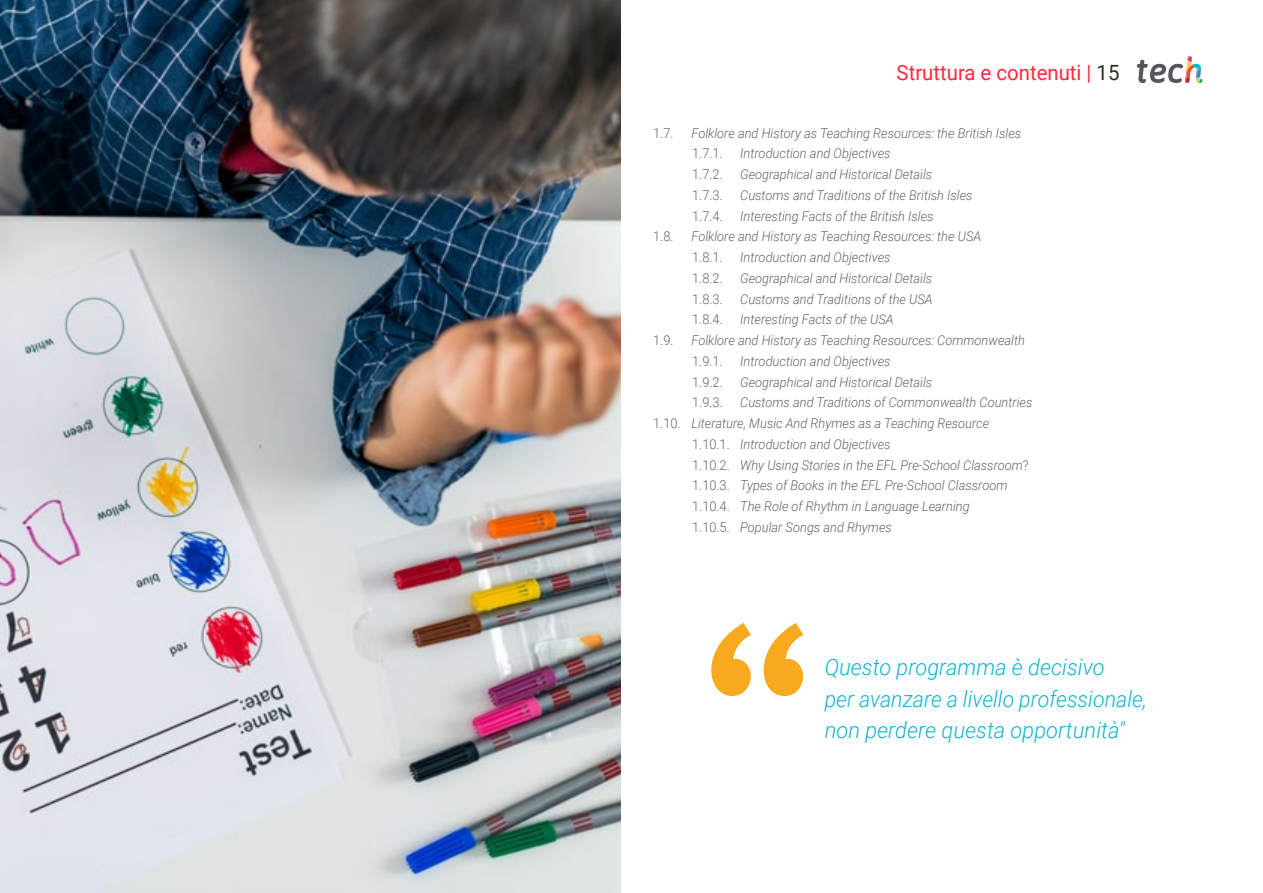
<style>
.page{position:relative;width:1263px;height:893px;background:#fff}
.page>*{position:absolute;margin:0;border:0;box-sizing:border-box;transform-origin:0 0}
.t1{font:italic 300 22.5px/31.5px "Roboto";color:#0fb6cf}
.t2{font:21px "Roboto";color:#ff293a}
.t3{font:italic 300 13.5px "Roboto";color:#61646a;scale:.95 1}
.t4{font:300 13.5px "Roboto";color:#61646a;scale:.95 1}
.s1{color:#312e20}
.s2{font-style:normal}
</style>
<div class="page">
<svg style="left:1137px;top:56px;width:65px;height:27px"></svg>
<img style="left:0;top:0;width:621px;height:893px">
<svg style="left:711px;top:623px;width:92px;height:73px"></svg>
<h2 class="t2" style="left:897px;top:57px;width:224px">Struttura e contenuti | <span class="s1">15</span></h2>
<p class="t4" style="left:653px;top:123px;width:23px">1.7.</p>
<p class="t3" style="left:691px;top:123px;width:349px">Folklore and History as Teaching Resources: the British Isles</p>
<p class="t4" style="left:692px;top:144px;width:34px">1.7.1.</p>
<p class="t3" style="left:740px;top:144px;width:160px">Introduction and Objectives</p>
<p class="t4" style="left:692px;top:165px;width:34px">1.7.2.</p>
<p class="t3" style="left:740px;top:165px;width:204px">Geographical and Historical Details</p>
<p class="t4" style="left:692px;top:186px;width:34px">1.7.3.</p>
<p class="t3" style="left:740px;top:186px;width:246px">Customs and Traditions of the British Isles</p>
<p class="t4" style="left:692px;top:206px;width:34px">1.7.4.</p>
<p class="t3" style="left:740px;top:206px;width:205px">Interesting Facts of the British Isles</p>
<p class="t4" style="left:653px;top:227px;width:23px">1.8.</p>
<p class="t3" style="left:691px;top:227px;width:307px">Folklore and History as Teaching Resources: the USA</p>
<p class="t4" style="left:692px;top:248px;width:34px">1.8.1.</p>
<p class="t3" style="left:740px;top:248px;width:160px">Introduction and Objectives</p>
<p class="t4" style="left:692px;top:269px;width:34px">1.8.2.</p>
<p class="t3" style="left:740px;top:269px;width:204px">Geographical and Historical Details</p>
<p class="t4" style="left:692px;top:289px;width:34px">1.8.3.</p>
<p class="t3" style="left:740px;top:289px;width:204px">Customs and Traditions of the USA</p>
<p class="t4" style="left:692px;top:310px;width:34px">1.8.4.</p>
<p class="t3" style="left:740px;top:310px;width:163px">Interesting Facts of the USA</p>
<p class="t4" style="left:653px;top:331px;width:23px">1.9.</p>
<p class="t3" style="left:691px;top:331px;width:353px">Folklore and History as Teaching Resources: Commonwealth</p>
<p class="t4" style="left:692px;top:352px;width:34px">1.9.1.</p>
<p class="t3" style="left:740px;top:352px;width:160px">Introduction and Objectives</p>
<p class="t4" style="left:692px;top:372px;width:34px">1.9.2.</p>
<p class="t3" style="left:740px;top:372px;width:204px">Geographical and Historical Details</p>
<p class="t4" style="left:692px;top:393px;width:34px">1.9.3.</p>
<p class="t3" style="left:740px;top:393px;width:309px">Customs and Traditions of Commonwealth Countries</p>
<p class="t3" style="left:653px;top:414px;width:355px"><span class="s2">1.10.</span> Literature, Music And Rhymes as a Teaching Resource</p>
<p class="t3" style="left:692px;top:435px;width:210px"><span class="s2">1.10.1.</span> Introduction and Objectives</p>
<p class="t3" style="left:692px;top:455px;width:356px"><span class="s2">1.10.2.</span> Why Using Stories in the EFL Pre-School Classroom<span class="s2">?</span></p>
<p class="t3" style="left:692px;top:476px;width:333px"><span class="s2">1.10.3.</span> Types of Books in the EFL Pre-School Classroom</p>
<p class="t3" style="left:692px;top:497px;width:294px"><span class="s2">1.10.4.</span> The Role of Rhythm in Language Learning</p>
<p class="t3" style="left:692px;top:518px;width:212px"><span class="s2">1.10.5.</span> Popular Songs and Rhymes</p>
<h1 class="t1" style="left:825px;top:651px;width:324px">Questo programma è decisivo<br>per avanzare a livello professionale, non perdere questa opportunità"</h1>
</div>
